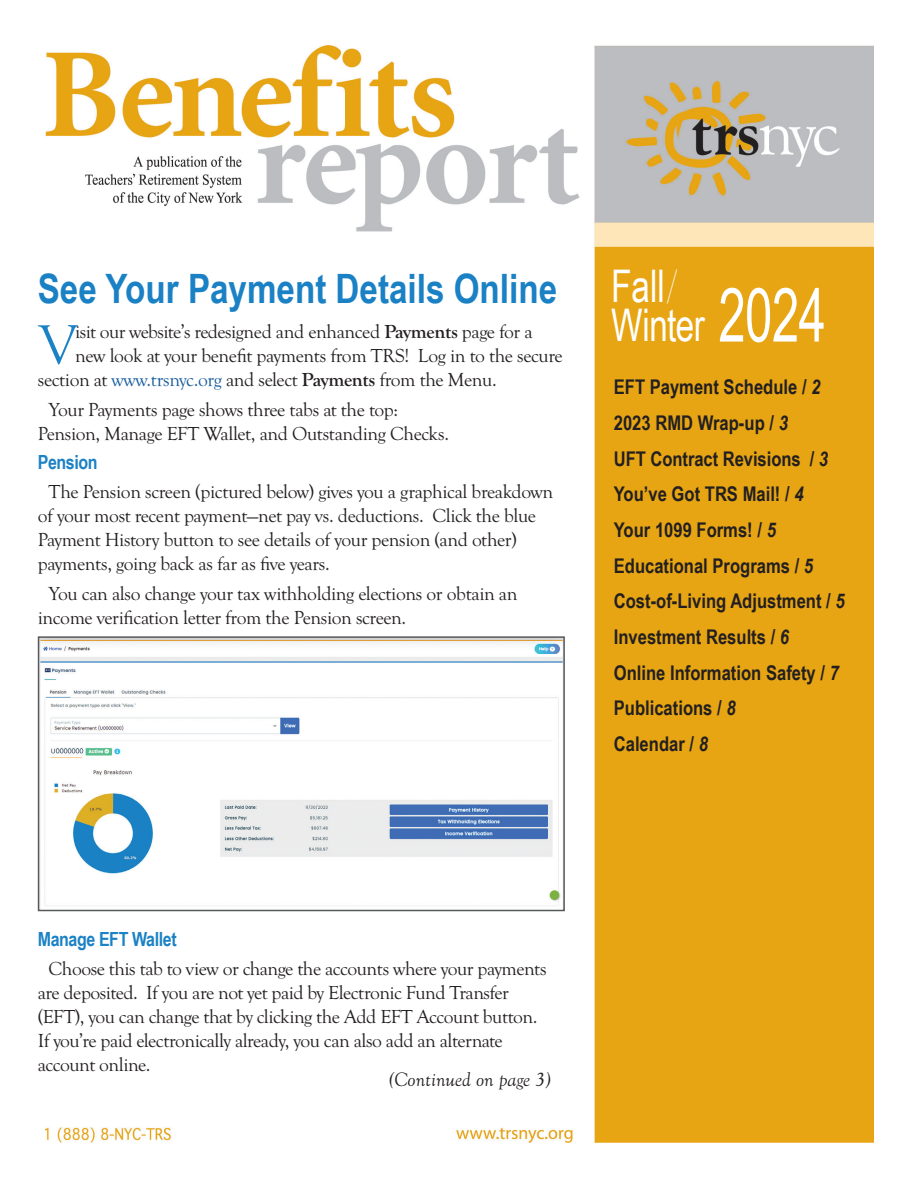
<style>
.page{position:relative;width:918px;height:1188px;background:#fff}
.page>*{position:absolute;margin:0;border:0;box-sizing:border-box;transform-origin:0 0}
.t1{font:75px "Arial Narrow";color:#fff;scale:.8 1}
.t2{font:56.25px "Goudy Old Sty";color:#1b82c5}
.t3{font:45px/39px "Arial Narrow";letter-spacing:-.005em;color:#fff;scale:.9 1}
.t4{font:700 40.5px "Arial Narrow";color:#1b81c5}
.t5{font:700 20.25px "Arial Narrow";color:#231f20}
.t6{font:italic 20.25px "Goudy Old Sty";color:#231f20}
.t7{font:19.5px/24px "Goudy Old Sty";letter-spacing:-.02em;color:#231f20}
.t8{font:700 19.5px "Arial Narrow";letter-spacing:-.02em;color:#1b82c5}
.t9{font:700 19.5px "Arial Narrow";letter-spacing:-.02em;color:#1b81c5}
.s1{font-weight:700}
.s2{color:#175d9e}
.s3{font-family:"Acumin Variable Concept"}
.s4{font-style:italic}
</style>
<div class="page">
<img style="left:46px;top:46px;width:827px;height:1096px">
<img style="left:41px;top:639px;width:521px;height:269px">
<div style="left:38px;top:636px;width:527px;height:275px;border:2px solid #57585a"></div>
<p class="t4" style="left:38px;top:258px;width:521px">See Your Payment Details Online</p>
<p class="t2" style="left:39px;top:314px;width:39px">V</p>
<p class="t7" style="left:75px;top:320px;width:459px">isit our website’s redesigned and enhanced <span class="s1">Payments</span> page for a</p>
<p class="t7" style="left:75px;top:344px;width:489px">new look at your benefit payments from TRS! Log in to the secure</p>
<p class="t7" style="left:38px;top:368px;width:461px">section at <span class="s2">www.trsnyc.org</span> and select <span class="s1">Payments</span> from the Menu.</p>
<p class="t7" style="left:38px;top:398px;width:413px;text-indent:11px">Your Payments page shows three tabs at the top:<br>Pension, Manage EFT Wallet, and Outstanding Checks.</p>
<p class="t9" style="left:38px;top:447px;width:61px">Pension</p>
<p class="t7" style="left:38px;top:480px;width:517px;text-indent:11px">The Pension screen (pictured below) gives you a graphical breakdown of your most recent payment—net pay vs. deductions. Click the blue Payment History button to see details of your pension (and other) payments, going back as far as five years.</p>
<p class="t7" style="left:38px;top:582px;width:481px;text-indent:11px">You can also change your tax withholding elections or obtain an income verification letter from the Pension screen.</p>
<p class="t3" style="left:611px;top:265px;width:105px">Fall<span class="s3">/<br></span>Winter</p>
<p class="t1" style="left:718px;top:260px;width:136px">2024</p>
<p class="t5" style="left:614px;top:372px;width:208px">EFT Payment Schedule / <span class="s4">2</span></p>
<p class="t5" style="left:614px;top:407px;width:176px">2023 RMD Wrap-up / <span class="s4">3</span></p>
<p class="t5" style="left:614px;top:443px;width:216px">UFT Contract Revisions / <span class="s4">3</span></p>
<p class="t5" style="left:614px;top:479px;width:191px">You’ve Got TRS Mail! / <span class="s4">4</span></p>
<p class="t5" style="left:614px;top:514px;width:164px">Your 1099 Forms! / <span class="s4">5</span></p>
<p class="t5" style="left:614px;top:550px;width:201px">Educational Programs / <span class="s4">5</span></p>
<p class="t5" style="left:614px;top:586px;width:232px">Cost-of-Living Adjustment / <span class="s4">5</span></p>
<p class="t5" style="left:614px;top:622px;width:177px">Investment Results / <span class="s4">6</span></p>
<p class="t5" style="left:614px;top:657px;width:227px">Online Information Safety / <span class="s4">7</span></p>
<p class="t5" style="left:614px;top:693px;width:123px">Publications / <span class="s4">8</span></p>
<p class="t5" style="left:614px;top:729px;width:96px">Calendar / <span class="s4">8</span></p>
<p class="t8" style="left:38px;top:924px;width:140px">Manage EFT Wallet</p>
<p class="t7" style="left:38px;top:957px;width:510px;text-indent:11px">Choose this tab to view or change the accounts where your payments are deposited. If you are not yet paid by Electronic Fund Transfer (EFT), you can change that by clicking the Add EFT Account button.<br>If you’re paid electronically already, you can also add an alternate account online.</p>
<p class="t6" style="left:389px;top:1068px;width:163px">(Continued on page 3)</p>
</div>
